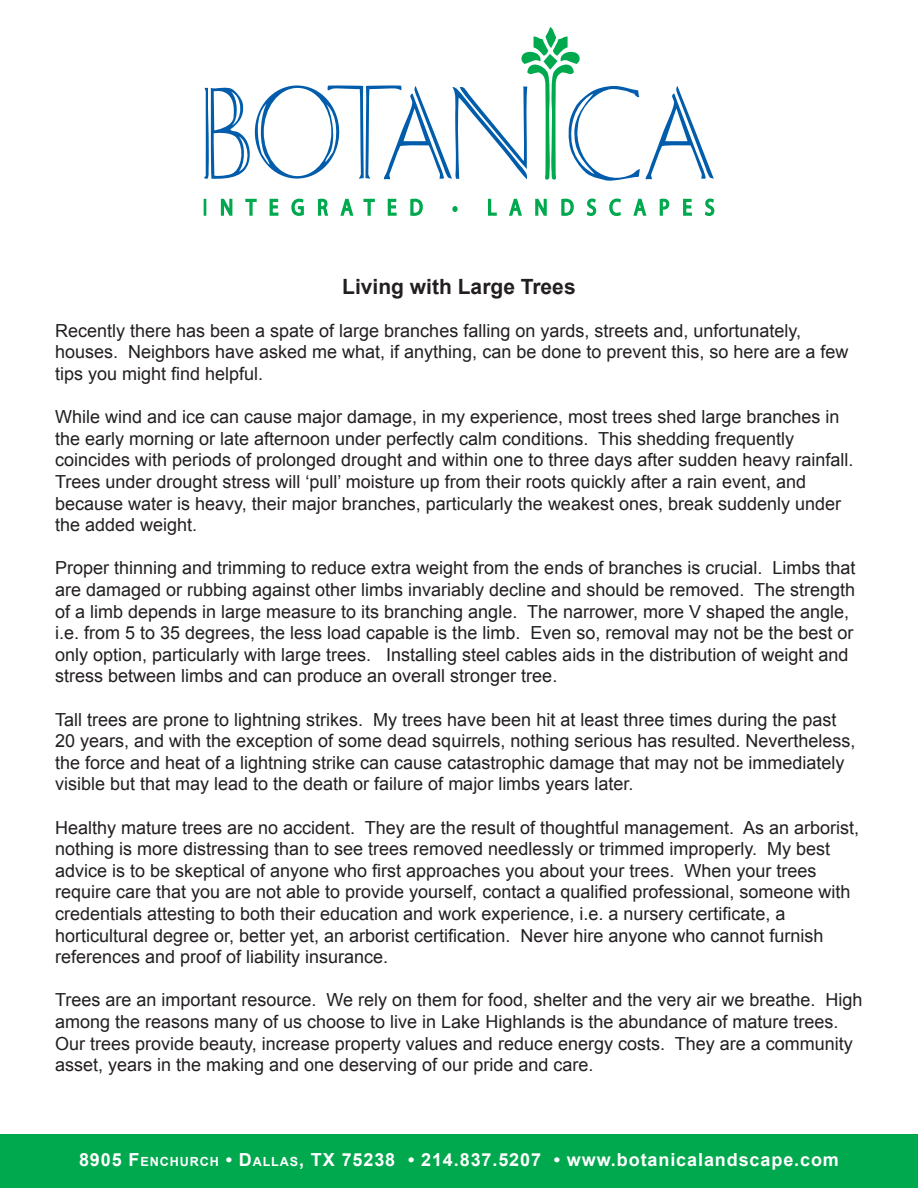
<style>
.page{position:relative;width:918px;height:1188px;background:#fff}
.page>*{position:absolute;margin:0;border:0;box-sizing:border-box;transform-origin:0 0}
.t1{font:700 21px "Arial";color:#231f20}
.t2{font:18px/21.6px "Arial";color:#231f20}
.t3{font:700 18px "Arial";letter-spacing:.05em;color:#fff}
.s1{font-size:12.6px}
.s2{font-style:inherit}
</style>
<div class="page">
<svg style="left:204px;top:199px;width:2px;height:17px"></svg>
<svg style="left:220px;top:198px;width:13px;height:18px"></svg>
<svg style="left:245px;top:198px;width:12px;height:18px"></svg>
<svg style="left:269px;top:198px;width:10px;height:18px"></svg>
<svg style="left:291px;top:198px;width:13px;height:18px"></svg>
<svg style="left:255px;top:85px;width:84px;height:94px"></svg>
<div style="left:264px;top:88px;width:67px;height:88px;background:#fff;border-radius:50%"></div>
<svg style="left:204px;top:87px;width:65px;height:92px"></svg>
<svg style="left:317px;top:27px;width:398px;height:189px"></svg>
<div style="left:0;top:1134px;width:918px;height:54px;background:#00a94e"></div>
<p class="t1" style="left:342px;top:272px;width:235px">Living with Large Trees</p>
<p class="t2" style="left:55px;top:320px;width:795px">Recently there has been a spate of large branches falling on yards, streets and, unfortunately, houses. Neighbors have asked me what, if anything, can be done to prevent this, so here are a few tips you might find helpful.</p>
<p class="t2" style="left:55px;top:406px;width:800px">While wind and ice can cause major damage, in my experience, most trees shed large branches in the early morning or late afternoon under perfectly calm conditions. This shedding frequently coincides with periods of prolonged drought and within one to three days after sudden heavy rainfall.<br>Trees under drought stress will ‘pull’ moisture up from their roots quickly after a rain event, and because water is heavy, their major branches, particularly the weakest ones, break suddenly under the added weight.</p>
<p class="t2" style="left:55px;top:557px;width:802px">Proper thinning and trimming to reduce extra weight from the ends of branches is crucial. Limbs that are damaged or rubbing against other limbs invariably decline and should be removed. The strength of a limb depends in large measure to its branching angle. The narrower, more V shaped the angle, i.e. from 5 to 35 degrees, the less load capable is the limb. Even so, removal may not be the best or only option, particularly with large trees. Installing steel cables aids in the distribution of weight and stress between limbs and can produce an overall stronger tree.</p>
<p class="t2" style="left:55px;top:709px;width:802px">Tall trees are prone to lightning strikes. My trees have been hit at least three times during the past 20 years, and with the exception of some dead squirrels, nothing serious has resulted. Nevertheless, the force and heat of a lightning strike can cause catastrophic damage that may not be immediately visible but that may lead to the death or failure of major limbs years later.</p>
<p class="t2" style="left:55px;top:817px;width:806px">Healthy mature trees are no accident. They are the result of thoughtful management. As an arborist, nothing is more distressing than to see trees removed needlessly or trimmed improperly. My best advice is to be skeptical of anyone who first approaches you about your trees. When your trees require care that you are not able to provide yourself, contact a qualified professional, someone with credentials attesting to both their education and work experience, i.e. a nursery certificate, a horticultural degree or, better yet, an arborist certification. Never hire anyone who cannot furnish references and proof of liability insurance.</p>
<p class="t2" style="left:55px;top:989px;width:809px">Trees are an important resource. We rely on them for food, shelter and the very air we breathe. High among the reasons many of us choose to live in Lake Highlands is the abundance of mature trees.<br>Our trees provide beauty, increase property values and reduce energy costs. They are a community asset, years in the making and one deserving of our pride and care.</p>
<p class="t3" style="left:79px;top:1148px;width:761px">8905 F<span class="s1">ENCHURCH</span> • D<span class="s1">ALLAS</span>, TX 75238 • 214.837.5207 • <span class="s2">www.botanicalandscape.com</span></p>
</div>
